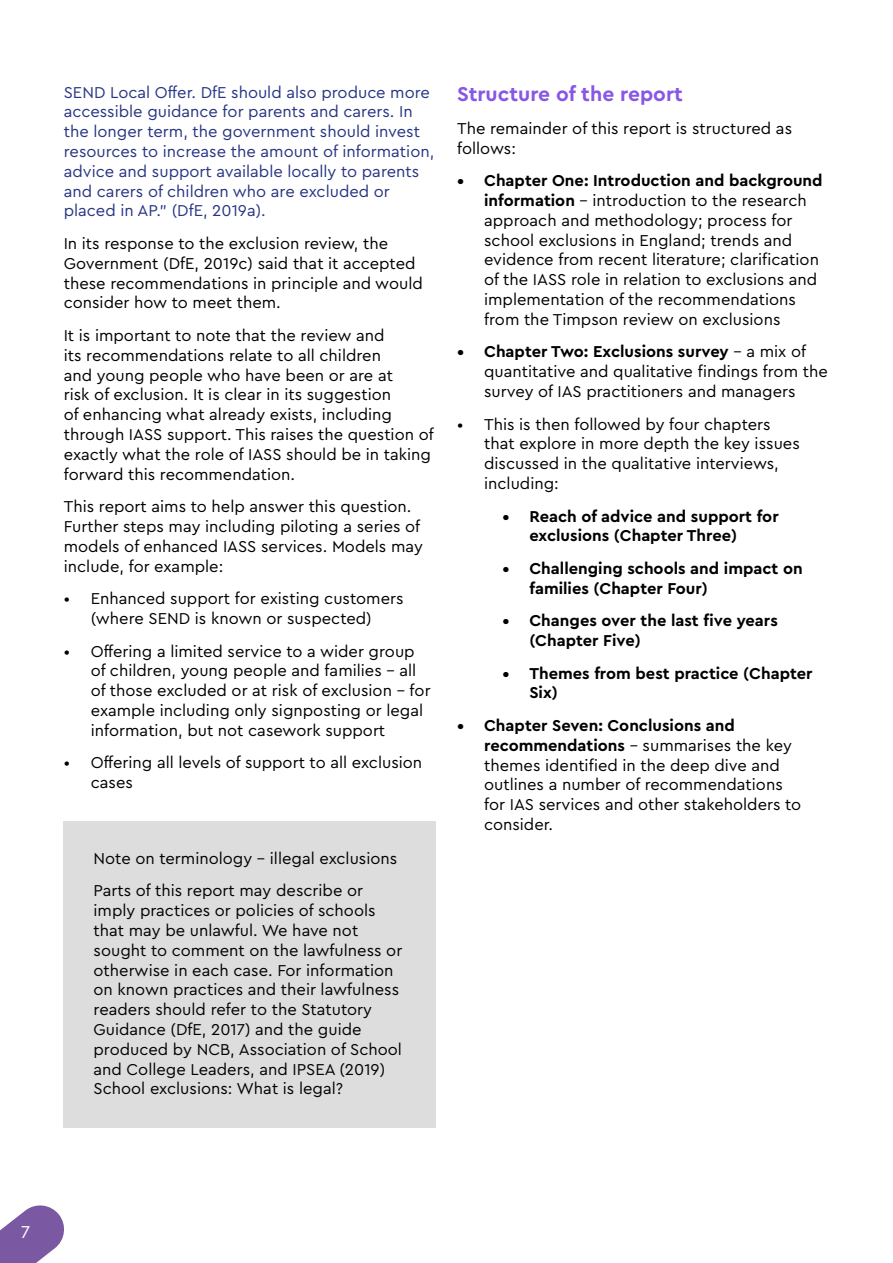
<style>
.page{position:relative;width:893px;height:1263px;background:#fff}
.page>*{position:absolute;margin:0;border:0;box-sizing:border-box;transform-origin:0 0}
.t1{font:700 21px "Cera Pro";color:#8757e5}
.t2{font:18px "Cera Pro";color:#fff}
.t3{font:16.5px/19.8px "Cera Pro";color:#000}
.t4{font:16.5px/19.8px "Cera Pro";color:#020203}
.t5{font:16.5px/19.8px "Cera Pro";color:#283583}
.t6{font:700 16.5px/19.8px "Cera Pro";color:#000}
.s1{font-weight:700}
</style>
<div class="page">
<svg style="left:0;top:1205px;width:64px;height:58px"></svg>
<div style="left:64px;top:821px;width:372px;height:306px;background:#ddd"></div>
<p class="t5" style="left:64px;top:81px;width:372px">SEND Local Offer. DfE should also produce more accessible guidance for parents and carers. In the longer term, the government should invest resources to increase the amount of information, advice and support available locally to parents and carers of children who are excluded or placed in AP.” (DfE, 2019a).</p>
<p class="t3" style="left:64px;top:233px;width:361px">In its response to the exclusion review, the Government (DfE, 2019c) said that it accepted these recommendations in principle and would consider how to meet them.</p>
<p class="t3" style="left:64px;top:325px;width:371px">It is important to note that the review and<br>its recommendations relate to all children<br>and young people who have been or are at<br>risk of exclusion. It is clear in its suggestion<br>of enhancing what already exists, including through IASS support. This raises the question of exactly what the role of IASS should be in taking forward this recommendation.</p>
<p class="t3" style="left:64px;top:496px;width:361px">This report aims to help answer this question.<br>Further steps may including piloting a series of models of enhanced IASS services. Models may include, for example:</p>
<p class="t3" style="left:64px;top:588px;width:341px;text-align:center">• Enhanced support for existing customers (where SEND is known or suspected)</p>
<p class="t3" style="left:91px;top:640px;width:341px;text-indent:-27px">• Offering a limited service to a wider group of children, young people and families – all of those excluded or at risk of exclusion – for example including only signposting or legal information, but not casework support</p>
<p class="t3" style="left:91px;top:752px;width:333px;text-indent:-27px">• Offering all levels of support to all exclusion cases</p>
<p class="t4" style="left:94px;top:841px;width:305px;line-height:32.5px">Note on terminology – illegal exclusions<br>Parts of this report may describe or</p>
<p class="t4" style="left:94px;top:900px;width:310px">imply practices or policies of schools that may be unlawful. We have not sought to comment on the lawfulness or otherwise in each case. For information on known practices and their lawfulness readers should refer to the Statutory Guidance (DfE, 2017) and the guide produced by NCB, Association of School and College Leaders, and IPSEA (2019)<br>School exclusions: What is legal?</p>
<p class="t1" style="left:457px;top:80px;width:227px">Structure of the report</p>
<p class="t3" style="left:457px;top:118px;width:337px">The remainder of this report is structured as follows:</p>
<p class="t3" style="left:484px;top:170px;width:340px;text-indent:-27px"><span class="s1">• Chapter One: Introduction and background information</span> – introduction to the research approach and methodology; process for school exclusions in England; trends and evidence from recent literature; clarification of the IASS role in relation to exclusions and implementation of the recommendations from the Timpson review on exclusions</p>
<p class="t3" style="left:484px;top:341px;width:345px;text-indent:-27px"><span class="s1">• Chapter Two: Exclusions survey</span> – a mix of quantitative and qualitative findings from the survey of IAS practitioners and managers</p>
<p class="t3" style="left:484px;top:413px;width:317px;text-indent:-27px">• This is then followed by four chapters that explore in more depth the key issues discussed in the qualitative interviews, including:</p>
<p class="t6" style="left:529px;top:505px;width:251px;text-indent:-27px">• Reach of advice and support for exclusions (Chapter Three)</p>
<p class="t6" style="left:529px;top:558px;width:275px;text-indent:-27px">• Challenging schools and impact on families (Chapter Four)</p>
<p class="t6" style="left:529px;top:610px;width:250px;text-indent:-27px">• Changes over the last five years (Chapter Five)</p>
<p class="t6" style="left:529px;top:662px;width:285px;text-indent:-27px">• Themes from best practice (Chapter<br>Six)</p>
<p class="t3" style="left:484px;top:715px;width:319px;text-indent:-27px"><span class="s1">• Chapter Seven: Conclusions and recommendations</span> – summarises the key themes identified in the deep dive and outlines a number of recommendations for IAS services and other stakeholders to consider.</p>
<p class="t2" style="left:21px;top:1220px;width:11px">7</p>
</div>
